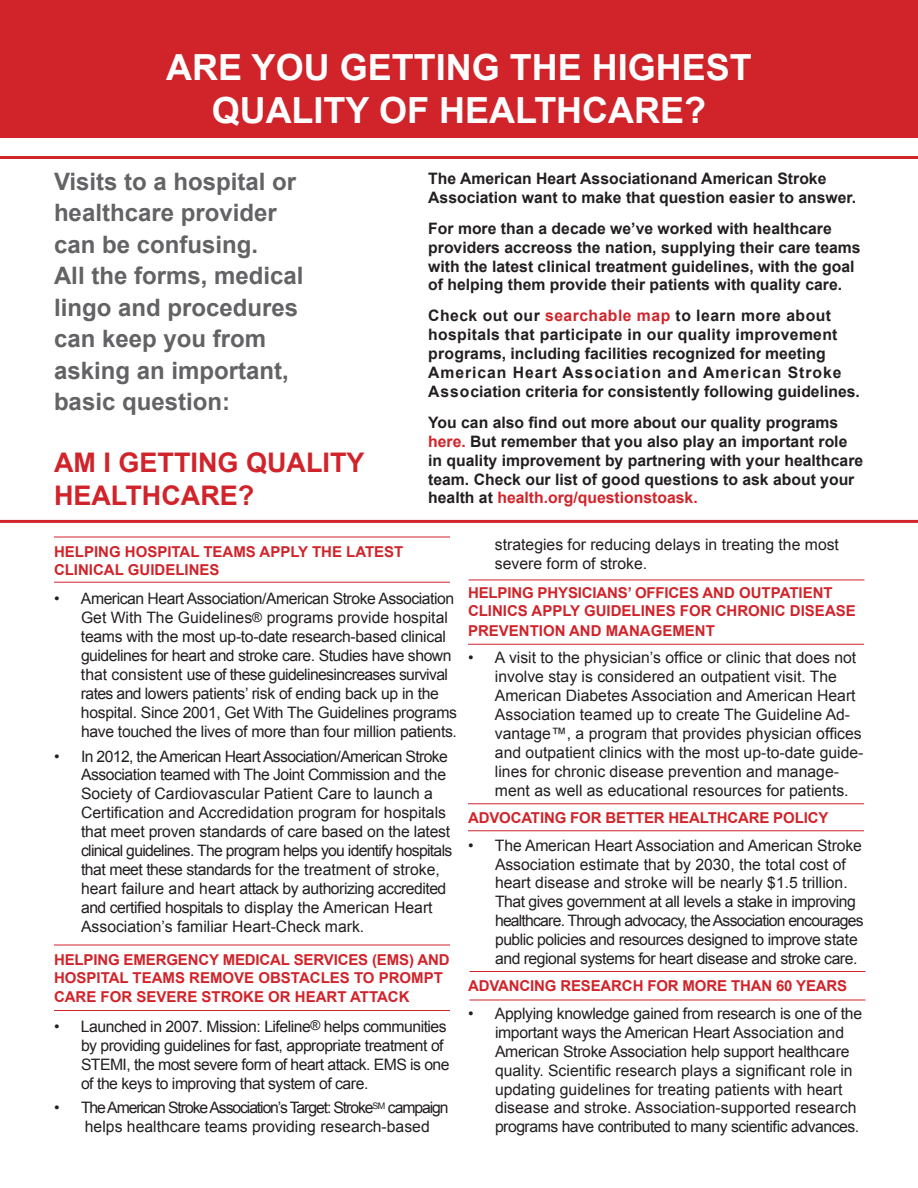
<style>
.page{position:relative;width:918px;height:1188px;background:#fff}
.page>*{position:absolute;margin:0;border:0;box-sizing:border-box;transform-origin:0 0}
.t1{font:700 36px/43.2px "Arial";color:#fff;text-align:center}
.t2{font:700 27px/33px "Arial";color:#d1232a}
.t3{font:700 24px/31.5px "Arial";color:#636366}
.t4{font:15.75px/18.9px "Arial";letter-spacing:-.02em;color:#231f20}
.t5{font:700 15.75px/18.9px "Arial";color:#231f20}
.t6{font:15.75px/18.9px "Arial";color:#231f20}
.t7{font:700 15.75px/18.9px "Arial";letter-spacing:.02em;color:#231f20}
.t8{font:15.75px/18.9px "Arial";letter-spacing:-.07em;color:#231f20}
.t9{font:700 15px/18px "Arial";color:#d1232a}
.s1{color:#d1232a}
.s2{font-size:13.5px}
</style>
<div class="page">
<div style="left:0;top:0;width:918px;height:138px;background:#d1232a"></div>
<hr style="left:0;top:156px;width:918px;height:3px;background:#d1232a">
<hr style="left:0;top:520px;width:918px;height:3px;background:#d1232a">
<hr style="left:54px;top:537px;width:396px;height:1px;background:#d1232a">
<hr style="left:54px;top:582px;width:396px;height:1px;background:#d1232a">
<hr style="left:54px;top:945px;width:396px;height:1px;background:#d1232a">
<hr style="left:54px;top:1010px;width:396px;height:1px;background:#d1232a">
<hr style="left:468px;top:580px;width:396px;height:1px;background:#d1232a">
<hr style="left:468px;top:644px;width:396px;height:1px;background:#d1232a">
<hr style="left:468px;top:803px;width:396px;height:1px;background:#d1232a">
<hr style="left:468px;top:830px;width:396px;height:1px;background:#d1232a">
<hr style="left:469px;top:971px;width:396px;height:1px;background:#d1232a">
<hr style="left:469px;top:1000px;width:396px;height:1px;background:#d1232a">
<h1 class="t1" style="left:166px;top:47px;width:587px">ARE YOU GETTING THE HIGHEST<br>QUALITY OF HEALTHCARE?</h1>
<h3 class="t3" style="left:54px;top:166px;width:251px">Visits to a hospital or healthcare provider can be confusing.<br>All the forms, medical lingo and procedures can keep you from asking an important, basic question:</h3>
<h2 class="t2" style="left:54px;top:447px;width:312px">AM I GETTING QUALITY<br>HEALTHCARE?</h2>
<p class="t5" style="left:428px;top:169px;width:429px">The American Heart Associationand American Stroke<br>Association want to make that question easier to answer.</p>
<p class="t5" style="left:428px;top:219px;width:434px">For more than a decade we’ve worked with healthcare providers accreoss the nation, supplying their care teams with the latest clinical treatment guidelines, with the goal of helping them provide their patients with quality care.</p>
<p class="t7" style="left:428px;top:307px;width:433px">Check out our <span class="s1">searchable map</span> to learn more about hospitals that participate in our quality improvement programs, including facilities recognized for meeting American Heart Association and American Stroke Association criteria for consistently following guidelines.</p>
<p class="t5" style="left:428px;top:413px;width:436px">You can also find out more about our quality programs <span class="s1">here.</span> But remember that you also play an important role in quality improvement by partnering with your healthcare team. Check our list of good questions to ask about your health at <span class="s1">health.org/questionstoask.</span></p>
<p class="t9" style="left:54px;top:543px;width:351px">HELPING HOSPITAL TEAMS APPLY THE LATEST<br>CLINICAL GUIDELINES</p>
<p class="t4" style="left:81px;top:590px;width:378px;text-indent:-27px">• American Heart Association/American Stroke Association Get With The Guidelines<span class="s2">®</span> programs provide hospital teams with the most up-to-date research-based clinical guidelines for heart and stroke care. Studies have shown that consistent use of these guidelinesincreases survival rates and lowers patients’ risk of ending back up in the hospital. Since 2001, Get With The Guidelines programs have touched the lives of more than four million patients.</p>
<p class="t4" style="left:81px;top:747px;width:373px;text-indent:-27px">• In 2012, the American Heart Association/American Stroke Association teamed with The Joint Commission and the Society of Cardiovascular Patient Care to launch a Certification and Accredidation program for hospitals that meet proven standards of care based on the latest clinical guidelines. The program helps you identify hospitals that meet these standards for the treatment of stroke, heart failure and heart attack by authorizing accredited and certified hospitals to display the American Heart Association’s familiar Heart-Check mark.</p>
<p class="t9" style="left:54px;top:951px;width:397px">HELPING EMERGENCY MEDICAL SERVICES (EMS) AND<br>HOSPITAL TEAMS REMOVE OBSTACLES TO PROMPT</p>
<p class="t9" style="left:54px;top:989px;width:357px">CARE FOR SEVERE STROKE OR HEART ATTACK</p>
<p class="t4" style="left:81px;top:1017px;width:370px;text-indent:-27px">• Launched in 2007. Mission: Lifeline<span class="s2">®</span> helps communities by providing guidelines for fast, appropriate treatment of STEMI, the most severe form of heart attack. EMS is one of the keys to improving that system of care.</p>
<p class="t8" style="left:85px;top:1099px;width:365px;text-indent:-31px">• TheAmerican StrokeAssociation’s Target: Stroke<sup>SM</sup> campaign helps healthcare teams providing research-based</p>
<p class="t6" style="left:495px;top:536px;width:346px;text-indent:-27px">• strategies for reducing delays in treating the most severe form of stroke.</p>
<p class="t9" style="left:468px;top:584px;width:389px">HELPING PHYSICIANS’ OFFICES AND OUTPATIENT<br>CLINICS APPLY GUIDELINES FOR CHRONIC DISEASE</p>
<p class="t9" style="left:468px;top:622px;width:248px">PREVENTION AND MANAGEMENT</p>
<p class="t6" style="left:495px;top:649px;width:370px;text-indent:-27px">• A visit to the physician’s office or clinic that does not involve stay is considered an outpatient visit. The American Diabetes Association and American Heart Association teamed up to create The Guideline Ad&shy;vantage™, a program that provides physician offices and outpatient clinics with the most up-to-date guide&shy;lines for chronic disease prevention and manage&shy;ment as well as educational resources for patients.</p>
<p class="t9" style="left:468px;top:809px;width:362px">ADVOCATING FOR BETTER HEALTHCARE POLICY</p>
<p class="t4" style="left:495px;top:836px;width:370px;text-indent:-27px">• The American Heart Association and American Stroke Association estimate that by 2030, the total cost of heart disease and stroke will be nearly $1.5 trillion.<br>That gives government at all levels a stake in improving healthcare. Through advocacy, the Association encourages public policies and resources designed to improve state and regional systems for heart disease and stroke care.</p>
<p class="t9" style="left:468px;top:977px;width:381px">ADVANCING RESEARCH FOR MORE THAN 60 YEARS</p>
<p class="t4" style="left:495px;top:1004px;width:369px;text-indent:-27px">• Applying knowledge gained from research is one of the important ways the American Heart Association and American Stroke Association help support healthcare quality. Scientific research plays a significant role in updating guidelines for treating patients with heart disease and stroke. Association-supported research programs have contributed to many scientific advances.</p>
</div>
